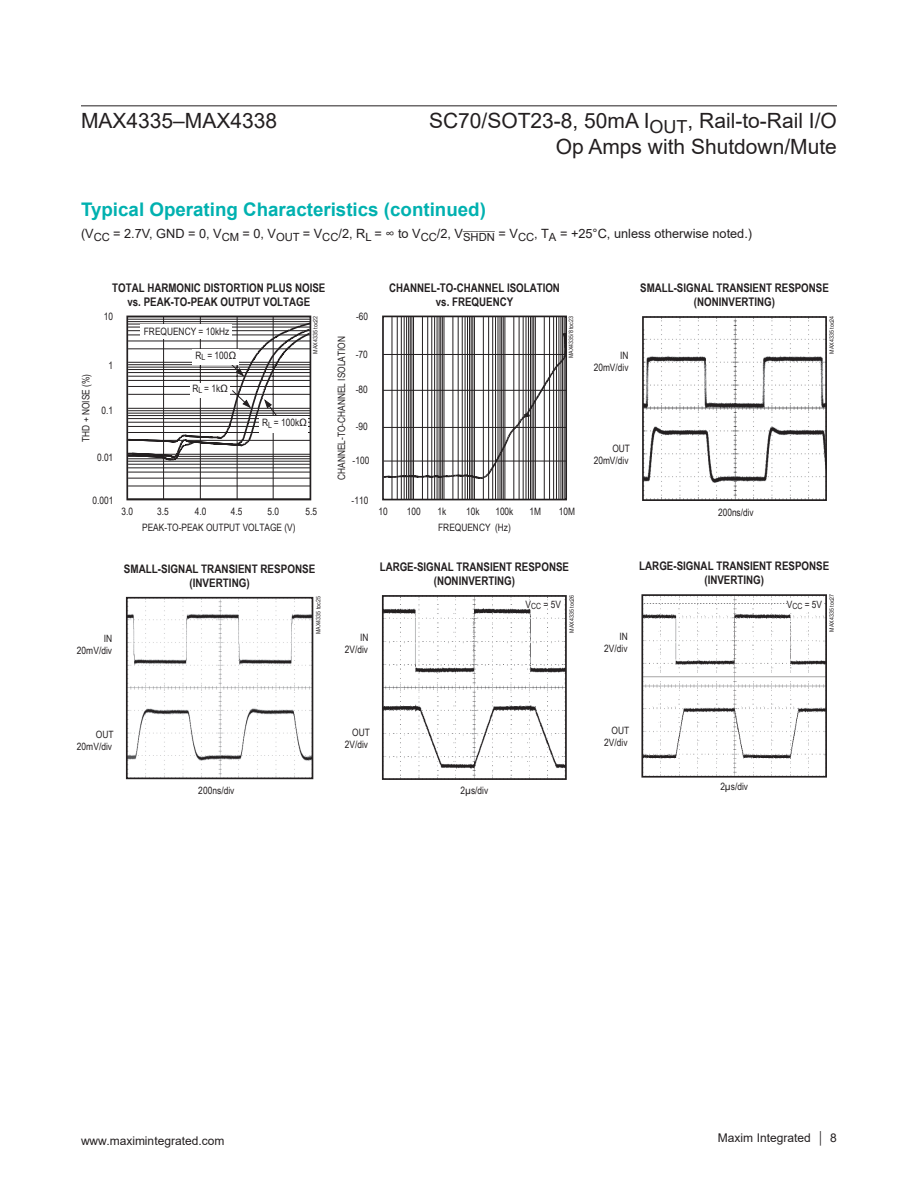
<style>
.page{position:relative;width:918px;height:1188px;background:#fff}
.page>*{position:absolute;margin:0;border:0;box-sizing:border-box;transform-origin:0 0}
.t1{font:21px/25.2px "Arial";color:#231f20;text-align:right}
.H1_continued{font:700 18.75px "Arial";color:#00b1b0}
.TOC_Sub_Title{font:12.75px "Arial";color:#231f20}
.t2{font:12px "Arial";color:#231f20}
.t3{font:700 11.85px/14.2px "Arial Narrow";color:#231f20;text-align:center}
.t4{font:700 11.7px/14.2px "Arial Narrow";color:#231f20;text-align:center}
.t5{font:10.2px/11.9px "Arial Narrow";color:#231f20;text-align:right}
.t6{font:10.05px/11.9px "Arial Narrow";color:#231f20;text-align:right}
.t7{font:6px "Arial Narrow";color:#231f20;scale:1.1 1}
.t8{font:6px "Arial Narrow";color:#231f20;scale:1.09 1}
.t9{font:6px "Arial Narrow";color:#231f20;scale:1.07 1}
</style>
<div class="page">
<hr style="left:81px;top:105px;width:756px;height:1px;background:#231f20">
<div style="left:382px;top:316px;width:185px;height:184px;border:2px solid #231f20"></div>
<hr style="left:413px;top:317px;width:1px;height:183px;background:#231f20">
<hr style="left:422px;top:317px;width:1px;height:183px;background:#231f20">
<hr style="left:397px;top:317px;width:1px;height:183px;background:#231f20">
<hr style="left:401px;top:317px;width:1px;height:183px;background:#231f20">
<hr style="left:404px;top:317px;width:1px;height:183px;background:#231f20">
<hr style="left:406px;top:317px;width:1px;height:183px;background:#231f20">
<hr style="left:408px;top:317px;width:1px;height:183px;background:#231f20">
<hr style="left:410px;top:317px;width:1px;height:183px;background:#231f20">
<hr style="left:412px;top:317px;width:1px;height:183px;background:#231f20">
<hr style="left:392px;top:317px;width:1px;height:183px;background:#231f20">
<hr style="left:444px;top:317px;width:1px;height:183px;background:#231f20">
<hr style="left:427px;top:317px;width:1px;height:183px;background:#231f20">
<hr style="left:432px;top:317px;width:1px;height:183px;background:#231f20">
<hr style="left:434px;top:317px;width:1px;height:183px;background:#231f20">
<hr style="left:437px;top:317px;width:1px;height:183px;background:#231f20">
<hr style="left:439px;top:317px;width:1px;height:183px;background:#231f20">
<hr style="left:440px;top:317px;width:1px;height:183px;background:#231f20">
<hr style="left:442px;top:317px;width:1px;height:183px;background:#231f20">
<hr style="left:474px;top:317px;width:1px;height:183px;background:#231f20">
<hr style="left:458px;top:317px;width:1px;height:183px;background:#231f20">
<hr style="left:462px;top:317px;width:1px;height:183px;background:#231f20">
<hr style="left:465px;top:317px;width:1px;height:183px;background:#231f20">
<hr style="left:467px;top:317px;width:1px;height:183px;background:#231f20">
<hr style="left:469px;top:317px;width:1px;height:183px;background:#231f20">
<hr style="left:471px;top:317px;width:1px;height:183px;background:#231f20">
<hr style="left:473px;top:317px;width:1px;height:183px;background:#231f20">
<hr style="left:453px;top:317px;width:1px;height:183px;background:#231f20">
<hr style="left:504px;top:317px;width:1px;height:183px;background:#231f20">
<hr style="left:488px;top:317px;width:1px;height:183px;background:#231f20">
<hr style="left:492px;top:317px;width:1px;height:183px;background:#231f20">
<hr style="left:495px;top:317px;width:1px;height:183px;background:#231f20">
<hr style="left:498px;top:317px;width:1px;height:183px;background:#231f20">
<hr style="left:500px;top:317px;width:1px;height:183px;background:#231f20">
<hr style="left:501px;top:317px;width:1px;height:183px;background:#231f20">
<hr style="left:503px;top:317px;width:1px;height:183px;background:#231f20">
<hr style="left:483px;top:317px;width:1px;height:183px;background:#231f20">
<hr style="left:535px;top:317px;width:1px;height:183px;background:#231f20">
<hr style="left:519px;top:317px;width:1px;height:183px;background:#231f20">
<hr style="left:523px;top:317px;width:1px;height:183px;background:#231f20">
<hr style="left:526px;top:317px;width:1px;height:183px;background:#231f20">
<hr style="left:528px;top:317px;width:1px;height:183px;background:#231f20">
<hr style="left:530px;top:317px;width:1px;height:183px;background:#231f20">
<hr style="left:532px;top:317px;width:1px;height:183px;background:#231f20">
<hr style="left:533px;top:317px;width:1px;height:183px;background:#231f20">
<hr style="left:514px;top:317px;width:1px;height:183px;background:#231f20">
<hr style="left:549px;top:317px;width:1px;height:183px;background:#231f20">
<hr style="left:553px;top:317px;width:1px;height:183px;background:#231f20">
<hr style="left:556px;top:317px;width:1px;height:183px;background:#231f20">
<hr style="left:559px;top:317px;width:1px;height:183px;background:#231f20">
<hr style="left:561px;top:317px;width:1px;height:183px;background:#231f20">
<hr style="left:562px;top:317px;width:1px;height:183px;background:#231f20">
<hr style="left:564px;top:317px;width:1px;height:183px;background:#231f20">
<hr style="left:544px;top:317px;width:1px;height:183px;background:#231f20">
<svg style="left:383px;top:320px;width:184px;height:160px"></svg>
<img style="left:385px;top:598px;width:179px;height:179px">
<div style="left:382px;top:595px;width:185px;height:185px;border:2px solid #231f20"></div>
<img style="left:645px;top:319px;width:179px;height:179px">
<div style="left:642px;top:316px;width:185px;height:185px;border:2px solid #231f20"></div>
<img style="left:644px;top:597px;width:180px;height:178px">
<div style="left:641px;top:594px;width:186px;height:184px;border:2px solid #231f20"></div>
<div style="left:787px;top:598px;width:35px;height:12px;background:#fff"></div>
<hr style="left:128px;top:321px;width:183px;height:1px;background:#231f20">
<hr style="left:128px;top:319px;width:183px;height:1px;background:#231f20">
<hr style="left:128px;top:478px;width:183px;height:1px;background:#231f20">
<hr style="left:128px;top:472px;width:183px;height:1px;background:#231f20">
<hr style="left:128px;top:468px;width:183px;height:1px;background:#231f20">
<hr style="left:128px;top:464px;width:183px;height:1px;background:#231f20">
<hr style="left:128px;top:486px;width:183px;height:1px;background:#231f20">
<hr style="left:273px;top:316px;width:1px;height:184px;background:#231f20">
<hr style="left:163px;top:316px;width:1px;height:184px;background:#231f20">
<hr style="left:200px;top:316px;width:1px;height:184px;background:#231f20">
<hr style="left:237px;top:316px;width:1px;height:184px;background:#231f20">
<div style="left:126px;top:316px;width:185px;height:184px;border:2px solid #231f20"></div>
<svg style="left:126px;top:322px;width:186px;height:142px"></svg>
<img style="left:129px;top:600px;width:181px;height:176px">
<div style="left:126px;top:597px;width:187px;height:182px;border:2px solid #231f20"></div>
<h1 class="t1" style="left:81px;top:108px;width:198px">MAX4335–MAX4338</h1>
<h1 class="t1" style="left:429px;top:108px;width:409px">SC70/SOT23-8, 50mA I<sub>OUT</sub>, Rail-to-Rail I/O<br>Op Amps with Shutdown/Mute</h1>
<p class="H1_continued" style="left:81px;top:196px;width:406px">Typical Operating Characteristics (continued)</p>
<p class="TOC_Sub_Title" style="left:81px;top:225px;width:673px">(V<sub>CC</sub> = 2.7V, GND = 0, V<sub>CM</sub> = 0, V<sub>OUT</sub> = V<sub>CC</sub>/2, R<sub>L</sub> = ∞ to V<sub>CC</sub>/2, V<sub>SHDN</sub> = V<sub>CC</sub>, T<sub>A</sub> = +25°C, unless otherwise noted.)</p>
<p class="t5" style="left:79px;top:442px;width:69px;rotate:-90deg">THD + NOISE (%)</p>
<p class="t3" style="left:112px;top:280px;width:215px">TOTAL HARMONIC DISTORTION PLUS NOISE vs. PEAK-TO-PEAK OUTPUT VOLTAGE</p>
<p class="t5" style="left:104px;top:310px;width:11px">10</p>
<p class="t5" style="left:108px;top:359px;width:6px">1</p>
<p class="t5" style="left:102px;top:404px;width:13px">0.1</p>
<p class="t5" style="left:144px;top:325px;width:87px">FREQUENCY = 10kHz</p>
<p class="t5" style="left:196px;top:349px;width:42px">R<sub>L</sub> = 100Ω</p>
<p class="t5" style="left:192px;top:382px;width:37px">R<sub>L</sub> = 1kΩ</p>
<p class="t7" style="left:311px;top:354px;width:36px;rotate:-90deg">MAX4335 toc22</p>
<p class="t5" style="left:262px;top:416px;width:46px">R<sub>L</sub> = 100kΩ</p>
<p class="t5" style="left:97px;top:451px;width:18px">0.01</p>
<p class="t5" style="left:93px;top:494px;width:22px">0.001</p>
<p class="t5" style="left:122px;top:505px;width:13px">3.0</p>
<p class="t5" style="left:157px;top:505px;width:13px">3.5</p>
<p class="t5" style="left:195px;top:505px;width:13px">4.0</p>
<p class="t5" style="left:267px;top:505px;width:13px">5.0</p>
<p class="t5" style="left:305px;top:505px;width:13px">5.5</p>
<p class="t5" style="left:231px;top:505px;width:13px">4.5</p>
<p class="t5" style="left:142px;top:521px;width:155px">PEAK-TO-PEAK OUTPUT VOLTAGE (V)</p>
<p class="t6" style="left:77px;top:632px;width:37px">IN<br>20mV/div</p>
<p class="t4" style="left:124px;top:561px;width:193px">SMALL-SIGNAL TRANSIENT RESPONSE (INVERTING)</p>
<p class="t9" style="left:314px;top:634px;width:37px;rotate:-90deg">MAX4335 toc25</p>
<p class="t5" style="left:356px;top:310px;width:14px">-60</p>
<p class="t5" style="left:335px;top:480px;width:145px;rotate:-90deg">CHANNEL-TO-CHANNEL ISOLATION</p>
<p class="t5" style="left:356px;top:348px;width:14px">-70</p>
<p class="t5" style="left:356px;top:383px;width:14px">-80</p>
<p class="t5" style="left:356px;top:420px;width:14px">-90</p>
<p class="t5" style="left:353px;top:454px;width:18px">-100</p>
<p class="t5" style="left:352px;top:494px;width:18px">-110</p>
<p class="t3" style="left:389px;top:280px;width:172px">CHANNEL-TO-CHANNEL ISOLATION vs. FREQUENCY</p>
<p class="t7" style="left:567px;top:358px;width:40px;rotate:-90deg">MAX4335/8 toc23</p>
<p class="t5" style="left:466px;top:505px;width:15px">10k</p>
<p class="t5" style="left:529px;top:505px;width:13px">1M</p>
<p class="t5" style="left:378px;top:505px;width:11px">10</p>
<p class="t5" style="left:407px;top:505px;width:15px">100</p>
<p class="t5" style="left:438px;top:505px;width:10px">1k</p>
<p class="t5" style="left:495px;top:505px;width:20px">100k</p>
<p class="t5" style="left:559px;top:505px;width:18px">10M</p>
<p class="t5" style="left:438px;top:521px;width:74px">FREQUENCY (Hz)</p>
<p class="t5" style="left:345px;top:632px;width:25px">IN<br>2V/div</p>
<p class="t3" style="left:380px;top:559px;width:191px">LARGE-SIGNAL TRANSIENT RESPONSE (NONINVERTING)</p>
<p class="t5" style="left:526px;top:598px;width:37px">V<sub>CC</sub> = 5V</p>
<p class="t7" style="left:567px;top:633px;width:36px;rotate:-90deg">MAX4335 toc26</p>
<p class="t5" style="left:594px;top:349px;width:36px">IN<br>20mV/div</p>
<p class="t3" style="left:640px;top:280px;width:190px">SMALL-SIGNAL TRANSIENT RESPONSE (NONINVERTING)</p>
<p class="t7" style="left:827px;top:354px;width:36px;rotate:-90deg">MAX4335 toc24</p>
<p class="t5" style="left:594px;top:442px;width:38px">OUT<br>20mV/div</p>
<p class="t5" style="left:718px;top:506px;width:37px">200ns/div</p>
<p class="t6" style="left:604px;top:630px;width:25px">IN<br>2V/div</p>
<p class="t4" style="left:639px;top:558px;width:191px">LARGE-SIGNAL TRANSIENT RESPONSE (INVERTING)</p>
<p class="t8" style="left:827px;top:632px;width:36px;rotate:-90deg">MAX4335 toc27</p>
<p class="t6" style="left:787px;top:598px;width:37px">V<sub>CC</sub> = 5V</p>
<p class="t6" style="left:77px;top:729px;width:38px">OUT<br>20mV/div</p>
<p class="t6" style="left:198px;top:784px;width:38px">200ns/div</p>
<p class="t5" style="left:345px;top:726px;width:26px">OUT<br>2V/div</p>
<p class="t5" style="left:461px;top:785px;width:29px">2µs/div</p>
<p class="t6" style="left:604px;top:724px;width:27px">OUT<br>2V/div</p>
<p class="t6" style="left:720px;top:780px;width:29px">2µs/div</p>
<p class="t2" style="left:81px;top:1132px;width:145px">www.maximintegrated.com</p>
<p class="t2" style="left:718px;top:1129px;width:121px">Maxim Integrated │ 8</p>
</div>
